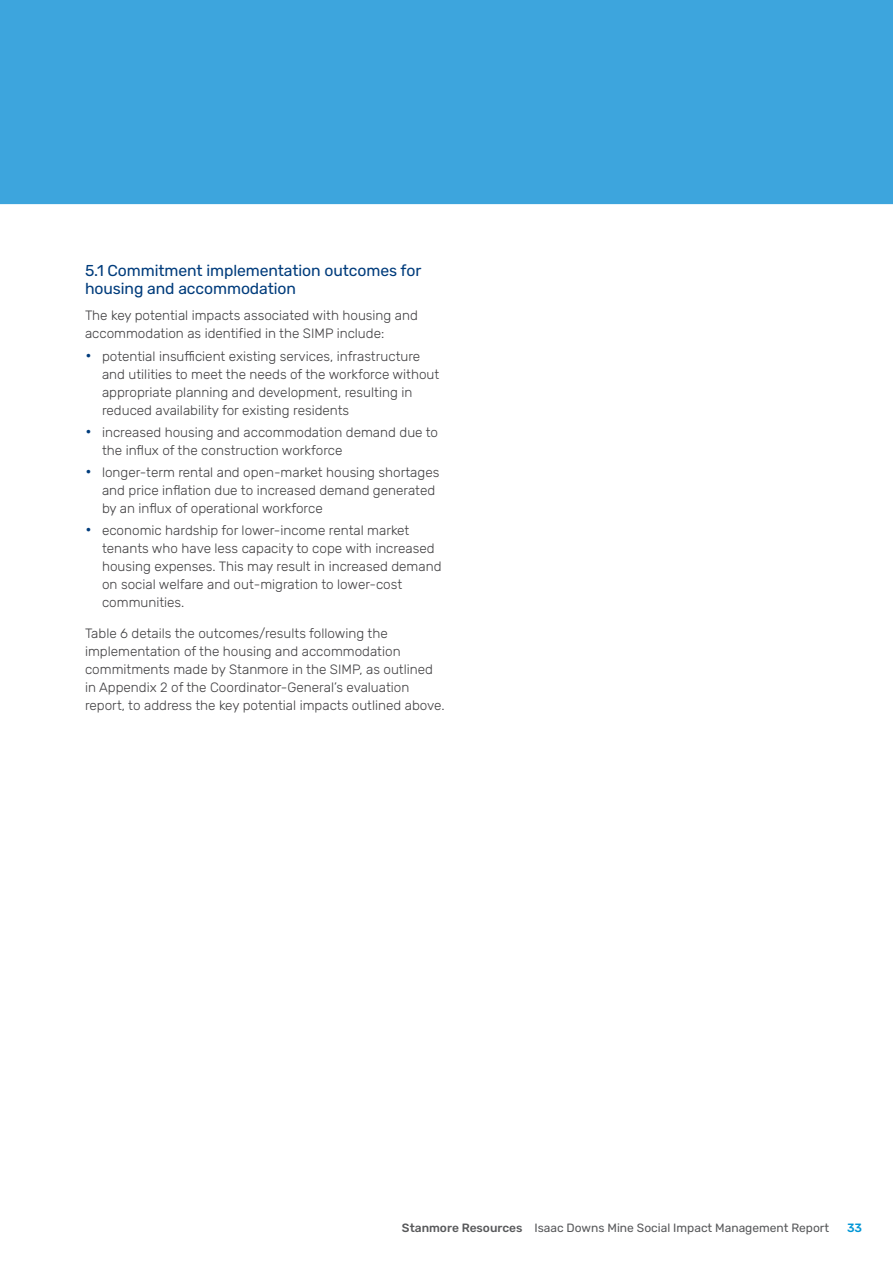
<style>
.page{position:relative;width:893px;height:1263px;background:#fff}
.page>*{position:absolute;margin:0;border:0;box-sizing:border-box;transform-origin:0 0}
.t1{font:15.75px/18px "Rubik";letter-spacing:-.005em;color:#003c7c}
.t2{font:300 13.5px/18px "Rubik";color:#414042}
.t3{font:12px "Rubik";color:#58595b}
.t4{font:500 12px "Rubik";color:#0096d6}
.s1{font-size:18px;color:#003c7c}
.s2{font-weight:500}
</style>
<div class="page">
<div style="left:0;top:0;width:893px;height:204px;background:#3da5dd"></div>
<p class="t1" style="left:85px;top:262px;width:338px">5.1 Commitment implementation outcomes for housing and accommodation</p>
<p class="t2" style="left:85px;top:307px;width:334px">The key potential impacts associated with housing and accommodation as identified in the SIMP include:</p>
<p class="t2" style="left:102px;top:347px;width:339px;text-indent:-17px"><span class="s1">•</span> potential insufficient existing services, infrastructure and utilities to meet the needs of the workforce without appropriate planning and development, resulting in reduced availability for existing residents</p>
<p class="t2" style="left:102px;top:423px;width:338px;text-indent:-17px"><span class="s1">•</span> increased housing and accommodation demand due to the influx of the construction workforce</p>
<p class="t2" style="left:102px;top:464px;width:339px;text-indent:-17px"><span class="s1">•</span> longer-term rental and open-market housing shortages and price inflation due to increased demand generated by an influx of operational workforce</p>
<p class="t2" style="left:102px;top:522px;width:341px;text-indent:-17px"><span class="s1">•</span> economic hardship for lower-income rental market tenants who have less capacity to cope with increased housing expenses. This may result in increased demand on social welfare and out-migration to lower-cost communities.</p>
<p class="t2" style="left:85px;top:625px;width:361px">Table 6 details the outcomes/results following the implementation of the housing and accommodation commitments made by Stanmore in the SIMP, as outlined in Appendix 2 of the Coordinator-General’s evaluation report, to address the key potential impacts outlined above.</p>
<p class="t3" style="left:402px;top:1221px;width:429px"><span class="s2">Stanmore Resources</span> Isaac Downs Mine Social Impact Management Report</p>
<p class="t4" style="left:847px;top:1220px;width:16px">33</p>
</div>
